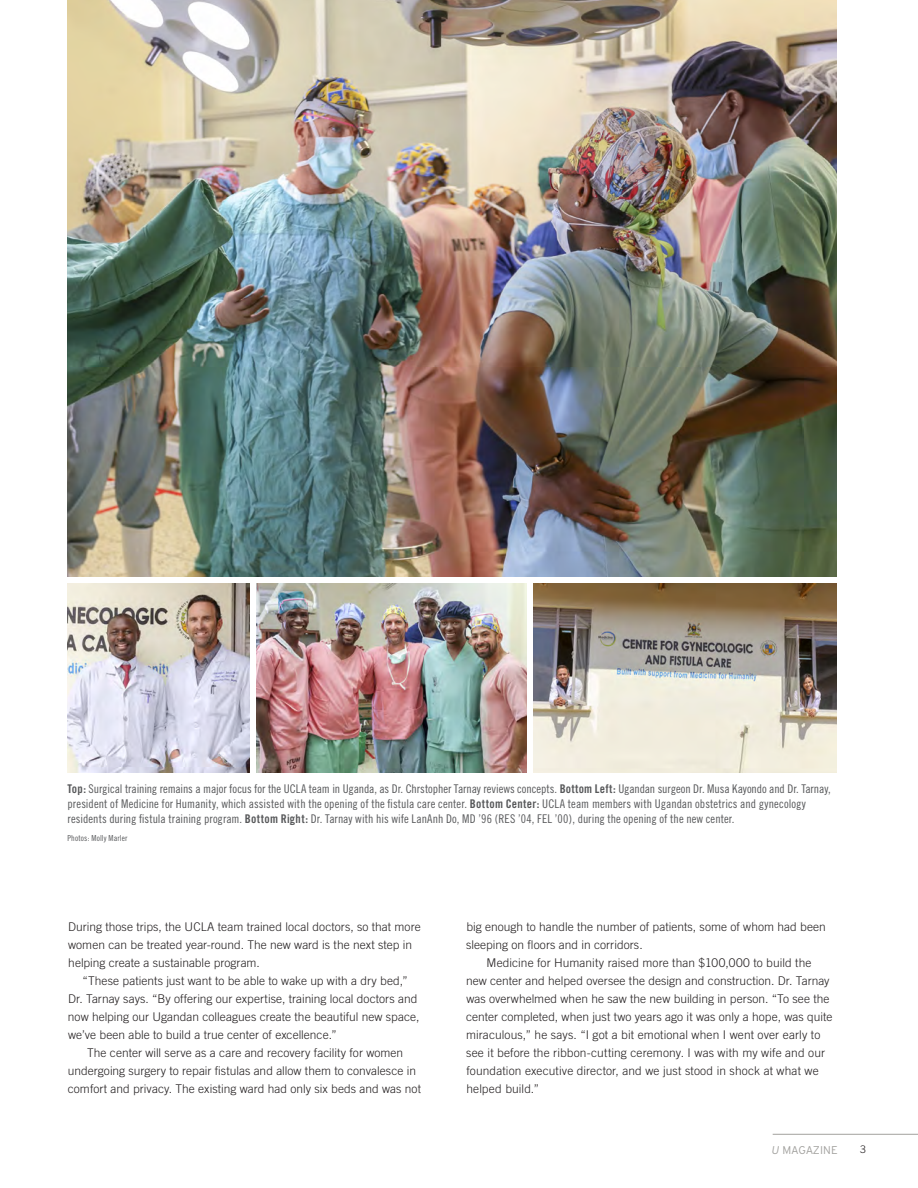
<style>
.page{position:relative;width:918px;height:1188px;background:#fff}
.page>*{position:absolute;margin:0;border:0;box-sizing:border-box;transform-origin:0 0}
.Feature_2_Infographi{font:300 12px/18px "Trade Gothic";letter-spacing:.005em;color:#231f20}
.Photo_Captions{font:12px/15px "Trade Gothic Cond Eighteen";color:#57585a}
.t1{font:300 11.25px "Interstate";letter-spacing:-.005em;color:#a2a19e}
.t2{font:300 10.5px "Trade Gothic";color:#231f20}
.t3{font:8.25px "Trade Gothic Cond Eighteen";letter-spacing:.02em;color:#57585a}
.s1{font-family:"Trade Gothic Bold Cond Twenty"}
.s2{font-style:italic}
</style>
<div class="page">
<img style="left:68px;top:584px;width:182px;height:189px">
<img style="left:257px;top:584px;width:270px;height:189px">
<img style="left:533px;top:584px;width:304px;height:189px">
<img style="left:68px;top:0;width:769px;height:577px">
<hr style="left:773px;top:1134px;width:145px;height:1px;background:#a2a19e">
<p class="Photo_Captions" style="left:68px;top:781px;width:765px"><span class="s1">Top:</span> Surgical training remains a major focus for the UCLA team in Uganda, as Dr. Chrstopher Tarnay reviews concepts. <span class="s1">Bottom Left:</span> Ugandan surgeon Dr. Musa Kayondo and Dr. Tarnay, president of Medicine for Humanity, which assisted with the opening of the fistula care center. <span class="s1">Bottom Center:</span> UCLA team members with Ugandan obstetrics and gynecology residents during fistula training program. <span class="s1">Bottom Right:</span> Dr. Tarnay with his wife LanAnh Do, MD ’96 (RES ’04, FEL ’00), during the opening of the new center.</p>
<p class="t3" style="left:68px;top:833px;width:61px">Photos: Molly Marler</p>
<p class="Feature_2_Infographi" style="left:68px;top:917px;width:354px">During those trips, the UCLA team trained local doctors, so that more women can be treated year-round. The new ward is the next step in helping create a sustainable program.</p>
<p class="Feature_2_Infographi" style="left:68px;top:971px;width:353px;text-indent:15px">“These patients just want to be able to wake up with a dry bed,” Dr. Tarnay says. “By offering our expertise, training local doctors and now helping our Ugandan colleagues create the beautiful new space, we’ve been able to build a true center of excellence.”</p>
<p class="Feature_2_Infographi" style="left:68px;top:1043px;width:355px;text-align:center">The center will serve as a care and recovery facility for women undergoing surgery to repair fistulas and allow them to convalesce in comfort and privacy. The existing ward had only six beds and was not</p>
<p class="Feature_2_Infographi" style="left:466px;top:917px;width:361px">big enough to handle the number of patients, some of whom had been sleeping on floors and in corridors.</p>
<p class="Feature_2_Infographi" style="left:466px;top:953px;width:368px;text-indent:21px">Medicine for Humanity raised more than $100,000 to build the new center and helped oversee the design and construction. Dr. Tarnay was overwhelmed when he saw the new building in person. “To see the center completed, when just two years ago it was only a hope, was quite miraculous,” he says. “I got a bit emotional when I went over early to see it before the ribbon-cutting ceremony. I was with my wife and our foundation executive director, and we just stood in shock at what we helped build.”</p>
<p class="t1" style="left:772px;top:1143px;width:68px"><span class="s2">U</span> MAGAZINE</p>
<p class="t2" style="left:860px;top:1143px;width:7px">3</p>
</div>
